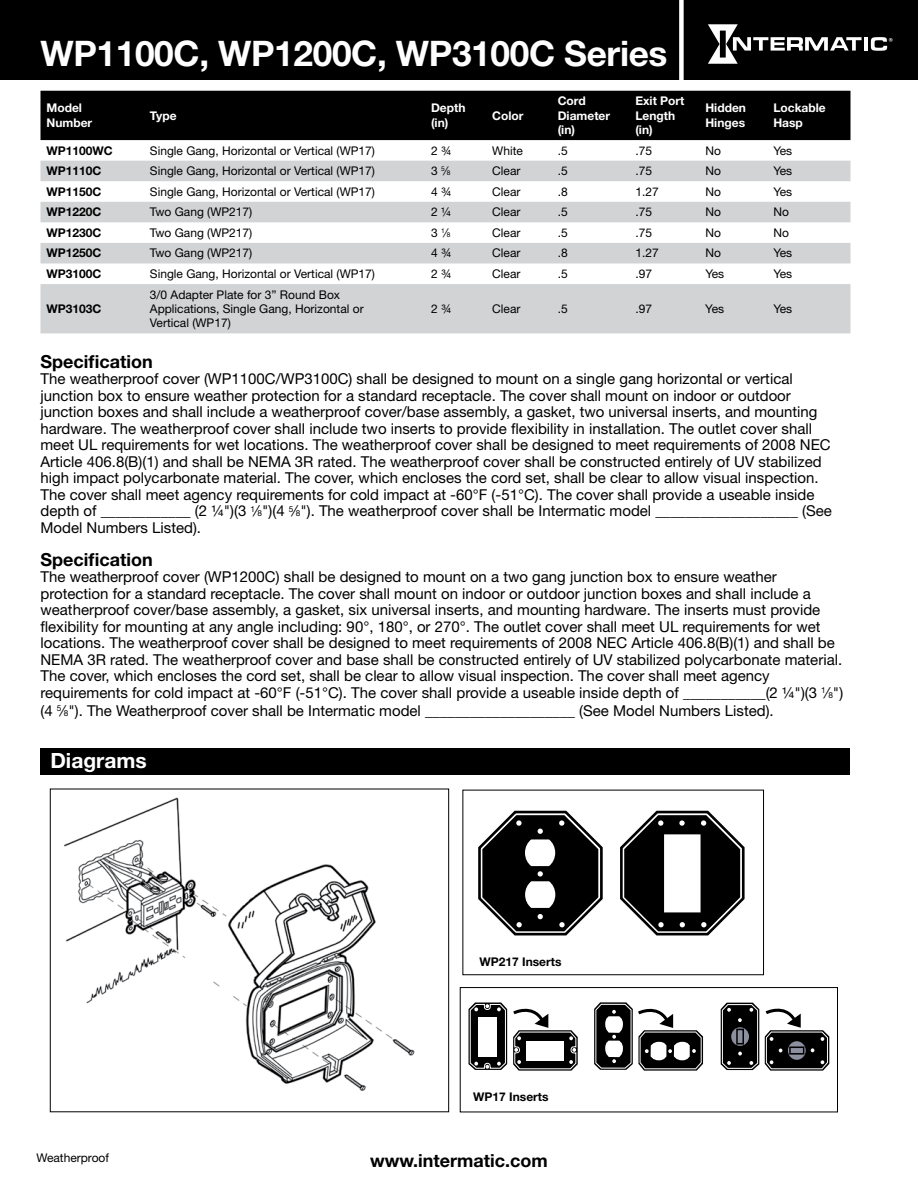
<style>
.page{position:relative;width:918px;height:1188px;background:#fff}
.page>*{position:absolute;margin:0;border:0;box-sizing:border-box;transform-origin:0 0}
.t1{font:700 35.25px "Helvetica Neue LT Std";letter-spacing:-.01em;color:#fff}
.t2{font:700 21px "Helvetica Neue LT Std";color:#fff}
.t3{font:700 18px "Helvetica Neue LT Std";color:#000}
.t4{font:15px/16.5px "Helvetica Neue LT Std";color:#000}
.t5{font:12px/14.4px "Helvetica Neue LT Std";color:#000}
.t6{font:700 12px/14.4px "Helvetica Neue LT Std";color:#fff}
.t7{font:700 12px "Helvetica Neue LT Std";color:#000}
.s1{font-size:6.6px}
.s2{font-size:8.25px}
</style>
<div class="page">
<div style="left:0;top:0;width:918px;height:80px;background:#000"></div>
<hr style="left:864px;top:37px;width:4px;height:14px;background:#fff">
<svg style="left:871px;top:37px;width:22px;height:14px"></svg>
<svg style="left:708px;top:24px;width:154px;height:40px"></svg>
<div style="left:679px;top:0;width:5px;height:82px;background:#fff"></div>
<div style="left:40px;top:749px;width:810px;height:26px;background:#000"></div>
<div style="left:40px;top:91px;width:810px;height:49px;background:#000"></div>
<svg style="left:40px;top:161px;width:810px;height:172px;fill:#d1d3d4"></svg>
<img style="left:64px;top:797px;width:351px;height:294px">
<div style="left:50px;top:789px;width:399px;height:323px;border:1px solid #000"></div>
<svg style="left:478px;top:810px;width:125px;height:126px"></svg>
<svg style="left:620px;top:810px;width:125px;height:126px"></svg>
<svg style="left:469px;top:1003px;width:109px;height:68px"></svg>
<svg style="left:594px;top:1002px;width:109px;height:69px"></svg>
<svg style="left:721px;top:1003px;width:108px;height:68px"></svg>
<div style="left:460px;top:987px;width:378px;height:125px;border:1px solid #000"></div>
<h1 class="t1" style="left:40px;top:31px;width:629px">WP1100C, WP1200C, WP3100C Series</h1>
<p class="t6" style="left:46px;top:101px;width:47px">Model<br>Number</p>
<p class="t6" style="left:150px;top:108px;width:28px">Type</p>
<p class="t6" style="left:431px;top:101px;width:36px">Depth (in)</p>
<p class="t6" style="left:492px;top:108px;width:33px">Color</p>
<p class="t6" style="left:558px;top:94px;width:54px">Cord<br>Diameter (in)</p>
<p class="t6" style="left:635px;top:94px;width:51px">Exit Port<br>Length (in)</p>
<p class="t6" style="left:705px;top:101px;width:42px">Hidden<br>Hinges</p>
<p class="t6" style="left:773px;top:101px;width:54px">Lockable<br>Hasp</p>
<p class="t7" style="left:46px;top:143px;width:68px">WP1100WC</p>
<p class="t5" style="left:150px;top:143px;width:227px">Single Gang, Horizontal or Vertical (WP17)</p>
<p class="t5" style="left:431px;top:143px;width:21px">2 ¾</p>
<p class="t5" style="left:492px;top:143px;width:32px">White</p>
<p class="t5" style="left:558px;top:143px;width:12px">.5</p>
<p class="t5" style="left:635px;top:143px;width:18px">.75</p>
<p class="t5" style="left:705px;top:143px;width:17px">No</p>
<p class="t5" style="left:773px;top:143px;width:20px">Yes</p>
<p class="t7" style="left:46px;top:164px;width:56px">WP1110C</p>
<p class="t5" style="left:150px;top:164px;width:227px">Single Gang, Horizontal or Vertical (WP17)</p>
<p class="t5" style="left:431px;top:164px;width:21px">3 <sup>5</sup>⁄<span class="s1">8</span></p>
<p class="t5" style="left:492px;top:164px;width:30px">Clear</p>
<p class="t5" style="left:558px;top:164px;width:12px">.5</p>
<p class="t5" style="left:635px;top:164px;width:18px">.75</p>
<p class="t5" style="left:705px;top:164px;width:17px">No</p>
<p class="t5" style="left:773px;top:164px;width:20px">Yes</p>
<p class="t7" style="left:46px;top:184px;width:56px">WP1150C</p>
<p class="t5" style="left:150px;top:184px;width:227px">Single Gang, Horizontal or Vertical (WP17)</p>
<p class="t5" style="left:431px;top:184px;width:21px">4 ¾</p>
<p class="t5" style="left:492px;top:184px;width:30px">Clear</p>
<p class="t5" style="left:558px;top:184px;width:12px">.8</p>
<p class="t5" style="left:635px;top:184px;width:25px">1.27</p>
<p class="t5" style="left:705px;top:184px;width:17px">No</p>
<p class="t5" style="left:773px;top:184px;width:20px">Yes</p>
<p class="t7" style="left:46px;top:205px;width:56px">WP1220C</p>
<p class="t5" style="left:150px;top:205px;width:104px">Two Gang (WP217)</p>
<p class="t5" style="left:431px;top:205px;width:20px">2 ¼</p>
<p class="t5" style="left:492px;top:205px;width:30px">Clear</p>
<p class="t5" style="left:558px;top:205px;width:12px">.5</p>
<p class="t5" style="left:635px;top:205px;width:18px">.75</p>
<p class="t5" style="left:705px;top:205px;width:17px">No</p>
<p class="t5" style="left:773px;top:205px;width:17px">No</p>
<p class="t7" style="left:46px;top:225px;width:56px">WP1230C</p>
<p class="t5" style="left:150px;top:225px;width:104px">Two Gang (WP217)</p>
<p class="t5" style="left:431px;top:225px;width:21px">3 <sup>1</sup>⁄<span class="s1">8</span></p>
<p class="t5" style="left:492px;top:225px;width:30px">Clear</p>
<p class="t5" style="left:558px;top:225px;width:12px">.5</p>
<p class="t5" style="left:635px;top:225px;width:18px">.75</p>
<p class="t5" style="left:705px;top:225px;width:17px">No</p>
<p class="t5" style="left:773px;top:225px;width:17px">No</p>
<p class="t7" style="left:46px;top:246px;width:56px">WP1250C</p>
<p class="t5" style="left:150px;top:246px;width:104px">Two Gang (WP217)</p>
<p class="t5" style="left:431px;top:246px;width:21px">4 ¾</p>
<p class="t5" style="left:492px;top:246px;width:30px">Clear</p>
<p class="t5" style="left:558px;top:246px;width:12px">.8</p>
<p class="t5" style="left:635px;top:246px;width:25px">1.27</p>
<p class="t5" style="left:705px;top:246px;width:17px">No</p>
<p class="t5" style="left:773px;top:246px;width:20px">Yes</p>
<p class="t7" style="left:46px;top:266px;width:56px">WP3100C</p>
<p class="t5" style="left:150px;top:266px;width:227px">Single Gang, Horizontal or Vertical (WP17)</p>
<p class="t5" style="left:431px;top:266px;width:21px">2 ¾</p>
<p class="t5" style="left:492px;top:266px;width:30px">Clear</p>
<p class="t5" style="left:558px;top:266px;width:12px">.5</p>
<p class="t5" style="left:635px;top:266px;width:18px">.97</p>
<p class="t5" style="left:705px;top:266px;width:20px">Yes</p>
<p class="t5" style="left:773px;top:266px;width:20px">Yes</p>
<p class="t7" style="left:46px;top:301px;width:56px">WP3103C</p>
<p class="t5" style="left:150px;top:287px;width:215px">3/0 Adapter Plate for 3” Round Box<br>Applications, Single Gang, Horizontal or<br>Vertical (WP17)</p>
<p class="t5" style="left:431px;top:301px;width:21px">2 ¾</p>
<p class="t5" style="left:492px;top:301px;width:30px">Clear</p>
<p class="t5" style="left:558px;top:301px;width:12px">.5</p>
<p class="t5" style="left:635px;top:301px;width:18px">.97</p>
<p class="t5" style="left:705px;top:301px;width:20px">Yes</p>
<p class="t5" style="left:773px;top:301px;width:20px">Yes</p>
<p class="t3" style="left:40px;top:350px;width:114px">Specification</p>
<p class="t4" style="left:40px;top:371px;width:793px">The weatherproof cover (WP1100C/WP3100C) shall be designed to mount on a single gang horizontal or vertical junction box to ensure weather protection for a standard receptacle. The cover shall mount on indoor or outdoor junction boxes and shall include a weatherproof cover/base assembly, a gasket, two universal inserts, and mounting hardware. The weatherproof cover shall include two inserts to provide flexibility in installation. The outlet cover shall meet UL requirements for wet locations. The weatherproof cover shall be designed to meet requirements of 2008 NEC Article 406.8(B)(1) and shall be NEMA 3R rated. The weatherproof cover shall be constructed entirely of UV stabilized high impact polycarbonate material. The cover, which encloses the cord set, shall be clear to allow visual inspection.<br>The cover shall meet agency requirements for cold impact at -60°F (-51°C). The cover shall provide a useable inside depth of ____________ (2 1/4")(3 <sup>1</sup>⁄<span class="s2">8</span>")(4 <sup>5</sup>⁄<span class="s2">8</span>"). The weatherproof cover shall be Intermatic model ___________________ (See Model Numbers Listed).</p>
<p class="t3" style="left:40px;top:548px;width:114px">Specification</p>
<p class="t4" style="left:40px;top:569px;width:804px">The weatherproof cover (WP1200C) shall be designed to mount on a two gang junction box to ensure weather protection for a standard receptacle. The cover shall mount on indoor or outdoor junction boxes and shall include a weatherproof cover/base assembly, a gasket, six universal inserts, and mounting hardware. The inserts must provide flexibility for mounting at any angle including: 90°, 180°, or 270°. The outlet cover shall meet UL requirements for wet locations. The weatherproof cover shall be designed to meet requirements of 2008 NEC Article 406.8(B)(1) and shall be NEMA 3R rated. The weatherproof cover and base shall be constructed entirely of UV stabilized polycarbonate material.<br>The cover, which encloses the cord set, shall be clear to allow visual inspection. The cover shall meet agency requirements for cold impact at -60°F (-51°C). The cover shall provide a useable inside depth of ___________(2 1/4")(3 <sup>1</sup>⁄<span class="s2">8</span>")</p>
<p class="t4" style="left:40px;top:702px;width:735px">(4 <sup>5</sup>⁄<span class="s2">8</span>"). The Weatherproof cover shall be Intermatic model ____________________ (See Model Numbers Listed).</p>
<h2 class="t2" style="left:50px;top:747px;width:98px">Diagrams</h2>
<p class="t5" style="left:37px;top:1150px;width:74px">Weatherproof</p>
<p class="t7" style="left:480px;top:954px;width:84px">WP217 Inserts</p>
<p class="t7" style="left:473px;top:1089px;width:77px">WP17 Inserts</p>
<p class="t3" style="left:370px;top:1150px;width:179px">www.intermatic.com</p>
</div>
